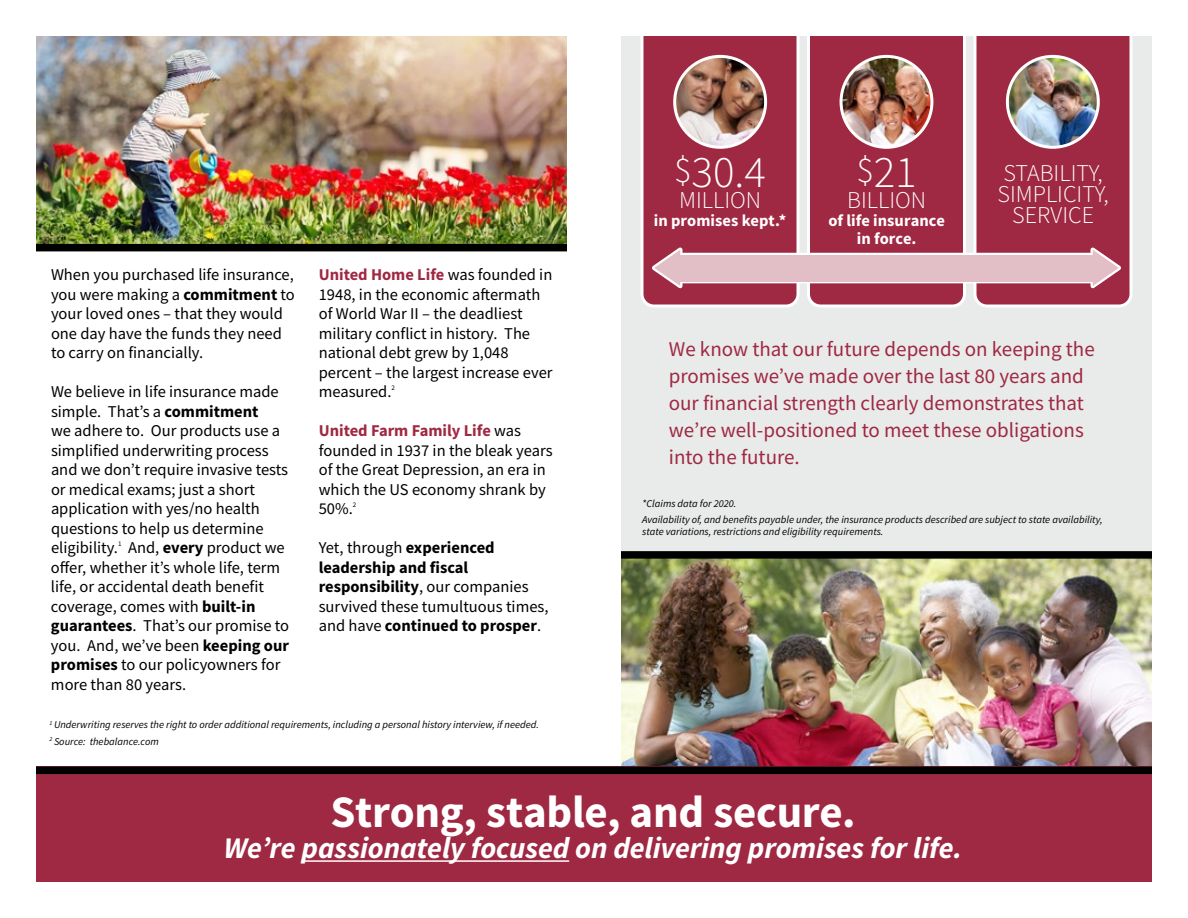
<style>
.page{position:relative;width:1188px;height:918px;background:#fff}
.page>*{position:absolute;margin:0;border:0;box-sizing:border-box;transform-origin:0 0}
.t1{font:700 45px "Source Sans Pro";letter-spacing:-.005em;color:#fff}
.t2{font:300 45px "Source Sans Pro";color:#fff}
.t3{font:italic 700 30px "Source Sans Pro";letter-spacing:-.005em;color:#fff}
.t4{font:300 24px/21px "Source Sans Pro";color:#fff;text-align:center}
.t5{font:21px/27px "Source Sans Pro";color:#9f2842}
.t6{font:16.5px/19.5px "Source Sans Pro";color:#000}
.t7{font:700 16.5px/19.5px "Source Sans Pro";color:#000}
.t8{font:700 16.5px/18px "Source Sans Pro";color:#fff;text-align:center}
.t9{font:italic 10.5px/16.5px "Source Sans Pro";color:#000}
.t10{font:7.05px "Source Sans Pro";color:#000}
.s1{font-weight:700}
.s2{font-weight:700;color:#9f2842}
.s3{font-weight:400}
.s4{font-size:36px}
</style>
<div class="page">
<div style="left:621px;top:35px;width:531px;height:520px;background:#e9eaea"></div>
<img style="left:621px;top:559px;width:531px;height:208px">
<img style="left:36px;top:36px;width:531px;height:208px">
<div style="left:36px;top:767px;width:1116px;height:115px;background:#9f2842"></div>
<hr style="left:302px;top:860px;width:267px;height:2px;background:#fff">
<div style="left:36px;top:767px;width:1116px;height:7px;background:#000"></div>
<div style="left:36px;top:244px;width:531px;height:7px;background:#000"></div>
<div style="left:621px;top:551px;width:531px;height:8px;background:#000"></div>
<div style="left:642px;top:2px;width:156px;height:304px;background:#9f2842;border-radius:12px"></div>
<div style="left:640px;top:0;width:160px;height:308px;border:3px solid #fff;border-radius:12px"></div>
<div style="left:808px;top:2px;width:156px;height:304px;background:#9f2842;border-radius:12px"></div>
<div style="left:807px;top:0;width:159px;height:308px;border:3px solid #fff;border-radius:12px"></div>
<div style="left:975px;top:2px;width:156px;height:304px;background:#9f2842;border-radius:12px"></div>
<div style="left:974px;top:0;width:158px;height:308px;border:3px solid #fff;border-radius:12px"></div>
<svg style="left:685px;top:253px;width:403px;height:30px;background:#f7eff0"></svg>
<div style="left:678px;top:255px;width:417px;height:26px;background:#e2bfc6"></div>
<svg style="left:652px;top:247px;width:33px;height:42px"></svg>
<svg style="left:1088px;top:247px;width:33px;height:42px"></svg>
<img style="left:675px;top:56px;width:91px;height:91px;border-radius:45px">
<div style="left:673px;top:55px;width:94px;height:94px;border:3px solid #fff;border-radius:50%"></div>
<img style="left:841px;top:56px;width:91px;height:91px;border-radius:45px">
<div style="left:840px;top:55px;width:93px;height:94px;border:3px solid #fff;border-radius:50%"></div>
<img style="left:1007px;top:56px;width:91px;height:91px;border-radius:45px">
<div style="left:1006px;top:55px;width:94px;height:94px;border:3px solid #fff;border-radius:50%"></div>
<div style="left:603px;top:0;width:585px;height:36px;background:#fff"></div>
<p class="t6" style="left:51px;top:265px;width:245px">When you purchased life insurance, you were making a <span class="s1">commitment</span> to your loved ones – that they would one day have the funds they need to carry on financially.</p>
<p class="t6" style="left:51px;top:382px;width:239px">We believe in life insurance made simple. That’s a <span class="s1">commitment<br></span>we adhere to. Our products use a simplified underwriting process and we don’t require invasive tests or medical exams; just a short application with yes/no health questions to help us determine eligibility.</p>
<p class="t6" style="left:51px;top:538px;width:240px;text-indent:77px">And, <span class="s1">every</span> product we offer, whether it’s whole life, term life, or accidental death benefit coverage, comes with <span class="s1">built-in guarantees</span>. That’s our promise to you. And, we’ve been <span class="s1">keeping our promises</span> to our policyowners for more than 80 years.</p>
<p class="t10" style="left:118px;top:539px;width:5px">1</p>
<p class="t6" style="left:319px;top:265px;width:235px"><span class="s2">United Home Life</span> was founded in<br>1948, in the economic aftermath of World War II – the deadliest military conflict in history. The national debt grew by 1,048 percent – the largest increase ever measured.</p>
<p class="t10" style="left:392px;top:383px;width:5px">2</p>
<p class="t6" style="left:319px;top:421px;width:235px"><span class="s2">United Farm Family Life</span> was founded in 1937 in the bleak years of the Great Depression, an era in which the US economy shrank by<br>50%.</p>
<p class="t10" style="left:353px;top:500px;width:5px">2</p>
<p class="t7" style="left:319px;top:538px;width:231px"><span class="s3">Yet, through</span> experienced leadership and fiscal responsibility<span class="s3">, our companies survived these tumultuous times, and have</span> continued to prosper<span class="s3">.</span></p>
<p class="t9" style="left:50px;top:716px;width:491px"><sup>1</sup> Underwriting reserves the right to order additional requirements, including a personal history interview, if needed.<br><sup>2</sup> Source: thebalance.com</p>
<h1 class="t2" style="left:674px;top:144px;width:93px"><span class="s4">$</span>30.4</h1>
<h3 class="t4" style="left:679px;top:189px;width:84px">MILLION</h3>
<p class="t8" style="left:654px;top:211px;width:134px">in promises kept.*</p>
<h1 class="t2" style="left:856px;top:144px;width:62px"><span class="s4">$</span>21</h1>
<h3 class="t4" style="left:847px;top:189px;width:80px">BILLION</h3>
<p class="t8" style="left:828px;top:211px;width:118px">of life insurance in force.</p>
<h3 class="t4" style="left:997px;top:162px;width:113px">STABILITY,<br>SIMPLICITY,<br>SERVICE</h3>
<p class="t5" style="left:669px;top:336px;width:427px">We know that our future depends on keeping the promises we’ve made over the last 80 years and our financial strength clearly demonstrates that we’re well-positioned to meet these obligations into the future.</p>
<p class="t9" style="left:642px;top:495px;width:462px">*Claims data for 2020.<br>Availability of, and benefits payable under, the insurance products described are subject to state availability,</p>
<p class="t9" style="left:642px;top:523px;width:243px">state variations, restrictions and eligibility requirements.</p>
<h1 class="t1" style="left:331px;top:781px;width:526px">Strong, stable, and secure.</h1>
<h2 class="t3" style="left:224px;top:828px;width:740px">We’re passionately focused on delivering promises for life.</h2>
</div>
